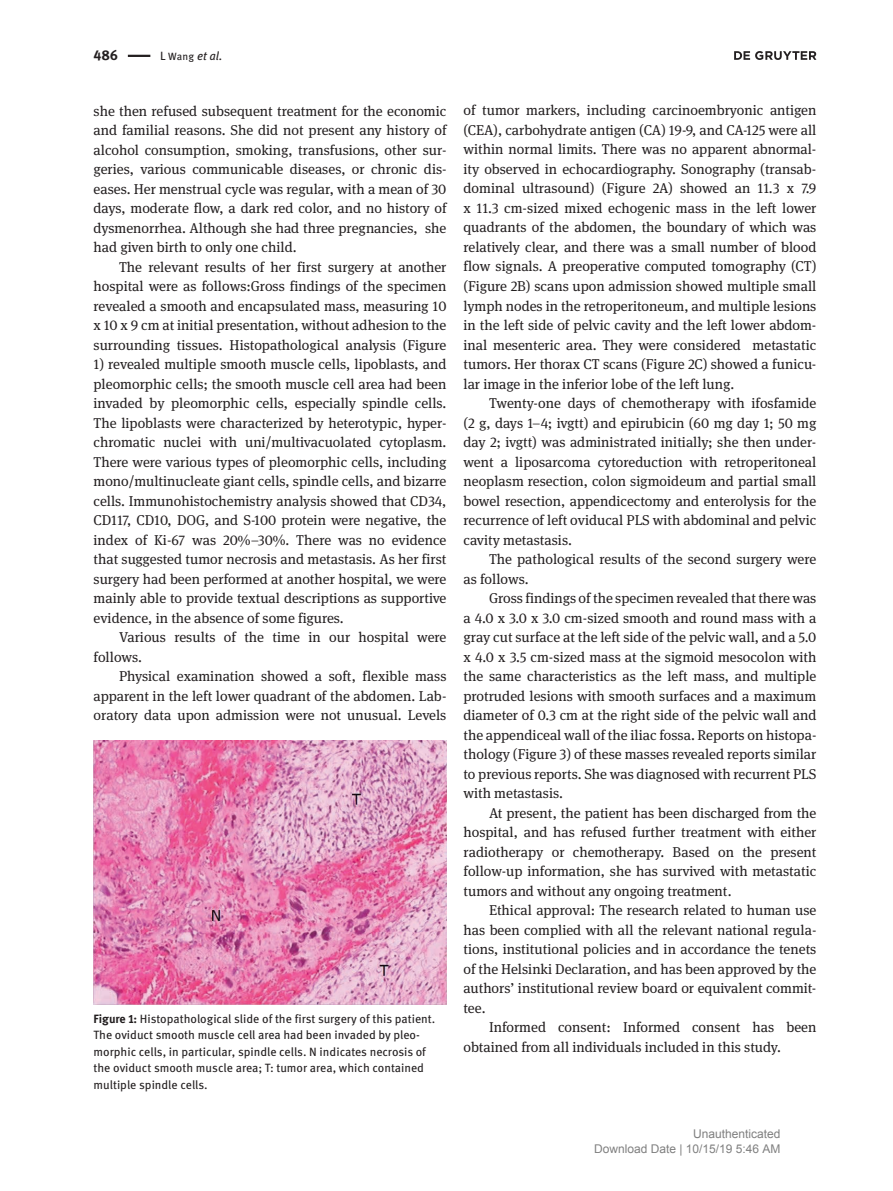
<style>
.page{position:relative;width:893px;height:1191px;background:#fff}
.page>*{position:absolute;margin:0;border:0;box-sizing:border-box;transform-origin:0 0}
.t1{font:14.25px/19.5px "DG Meta Serif Science";color:#231f20;text-align:justify}
.t2{font:700 14.25px "DG Meta Science";color:#231f20}
.t3{font:12px/16.5px "DG Meta Science";color:#231f20}
.t4{font:12px/15px "Arial";color:#808080;text-align:right}
.t5{font:italic 12px "DG Meta Science";color:#231f20}
.s1{font-style:normal}
.s2{font-style:normal;font-size:10.5px}
.s3{font-weight:700;color:#211d1e}
.s4{color:#211d1e}
</style>
<div class="page">
<svg style="left:734px;top:51px;width:82px;height:9px"></svg>
<hr style="left:128px;top:55px;width:22px;height:2px;background:#231f20">
<img style="left:94px;top:740px;width:352px;height:264px">
<p class="t2" style="left:94px;top:44px;width:26px">486</p>
<p class="t5" style="left:160px;top:46px;width:64px"><span class="s1">L</span> <span class="s2">Wang</span> et al.</p>
<p class="t1" style="left:94px;top:101px;width:354px">she then refused subsequent treatment for the economic and familial reasons. She did not present any history of alcohol consumption, smoking, transfusions, other sur&shy;geries, various communicable diseases, or chronic dis&shy;eases. Her menstrual cycle was regular, with a mean of 30 days, moderate flow, a dark red color, and no history of dysmenorrhea. Although she had three pregnancies, she had given birth to only one child.</p>
<p class="t1" style="left:94px;top:257px;width:354px;text-indent:26px">The relevant results of her first surgery at another hospital were as follows:Gross findings of the specimen revealed a smooth and encapsulated mass, measuring 10 x 10 x 9 cm at initial presentation, without adhesion to the surrounding tissues. Histopathological analysis (Figure</p>
<p class="t1" style="left:94px;top:354px;width:354px">1) revealed multiple smooth muscle cells, lipoblasts, and pleomorphic cells; the smooth muscle cell area had been invaded by pleomorphic cells, especially spindle cells.<br>The lipoblasts were characterized by heterotypic, hyper&shy;chromatic nuclei with uni/multivacuolated cytoplasm.<br>There were various types of pleomorphic cells, including mono/multinucleate giant cells, spindle cells, and bizarre cells. Immunohistochemistry analysis showed that CD34, CD117, CD10, DOG, and S-100 protein were negative, the index of Ki-67 was 20%–30%. There was no evidence that suggested tumor necrosis and metastasis. As her first surgery had been performed at another hospital, we were mainly able to provide textual descriptions as supportive evidence, in the absence of some figures.</p>
<p class="t1" style="left:94px;top:627px;width:354px;text-indent:26px">Various results of the time in our hospital were follows.</p>
<p class="t1" style="left:94px;top:666px;width:354px;text-indent:26px">Physical examination showed a soft, flexible mass apparent in the left lower quadrant of the abdomen. Lab&shy;oratory data upon admission were not unusual. Levels</p>
<p class="t3" style="left:94px;top:1010px;width:343px"><span class="s3">Figure 1:</span> Histopathological slide of the first surgery of this patient.<br><span class="s4">The oviduct smooth muscle cell area had been invaded by pleo&shy;morphic cells, in particular, spindle cells.</span> N indicates necrosis of the oviduct smooth muscle area; T: tumor area, which contained multiple spindle cells.</p>
<p class="t1" style="left:463px;top:100px;width:354px">of tumor markers, including carcinoembryonic antigen (CEA), carbohydrate antigen (CA) 19-9, and CA-125 were all within normal limits. There was no apparent abnormal&shy;ity observed in echocardiography. Sonography (transab&shy;dominal ultrasound) (Figure 2A) showed an 11.3 x 7.9 x 11.3 cm-sized mixed echogenic mass in the left lower quadrants of the abdomen, the boundary of which was relatively clear, and there was a small number of blood flow signals. A preoperative computed tomography (CT) (Figure 2B) scans upon admission showed multiple small lymph nodes in the retroperitoneum, and multiple lesions in the left side of pelvic cavity and the left lower abdom&shy;inal mesenteric area. They were considered metastatic tumors. Her thorax CT scans (Figure 2C) showed a funicu&shy;lar image in the inferior lobe of the left lung.</p>
<p class="t1" style="left:463px;top:393px;width:354px;text-indent:26px">Twenty-one days of chemotherapy with ifosfamide (2 g, days 1–4; ivgtt) and epirubicin (60 mg day 1; 50 mg day 2; ivgtt) was administrated initially; she then under&shy;went a liposarcoma cytoreduction with retroperitoneal neoplasm resection, colon sigmoideum and partial small bowel resection, appendicectomy and enterolysis for the recurrence of left oviducal PLS with abdominal and pelvic cavity metastasis.</p>
<p class="t1" style="left:463px;top:549px;width:354px;text-indent:26px">The pathological results of the second surgery were as follows.</p>
<p class="t1" style="left:463px;top:588px;width:354px;text-indent:26px">Gross findings of the specimen revealed that there was a 4.0 x 3.0 x 3.0 cm-sized smooth and round mass with a gray cut surface at the left side of the pelvic wall, and a 5.0 x 4.0 x 3.5 cm-sized mass at the sigmoid mesocolon with the same characteristics as the left mass, and multiple protruded lesions with smooth surfaces and a maximum diameter of 0.3 cm at the right side of the pelvic wall and the appendiceal wall of the iliac fossa. Reports on histopa&shy;thology (Figure 3) of these masses revealed reports similar to previous reports. She was diagnosed with recurrent PLS with metastasis.</p>
<p class="t1" style="left:463px;top:802px;width:354px;text-indent:26px"><span class="s4">At present, the patient has been discharged from the hospital</span>, and has refused further treatment with either radiotherapy or chemotherapy. Based on the present follow-up information, she has survived with metastatic tumors and without any ongoing treatment.</p>
<p class="t1" style="left:463px;top:900px;width:354px;text-indent:26px">Ethical approval: The research related to human use has been complied with all the relevant national regula&shy;tions, institutional policies and in accordance the tenets of the Helsinki Declaration, and has been approved by the authors’ institutional review board or equivalent commit&shy;tee.</p>
<p class="t1" style="left:463px;top:1017px;width:354px;text-indent:26px">Informed consent: Informed consent has been obtained from all individuals included in this study.</p>
<p class="t4" style="left:594px;top:1127px;width:188px">Unauthenticated<br>Download Date | 10/15/19 5:46 AM</p>
</div>
